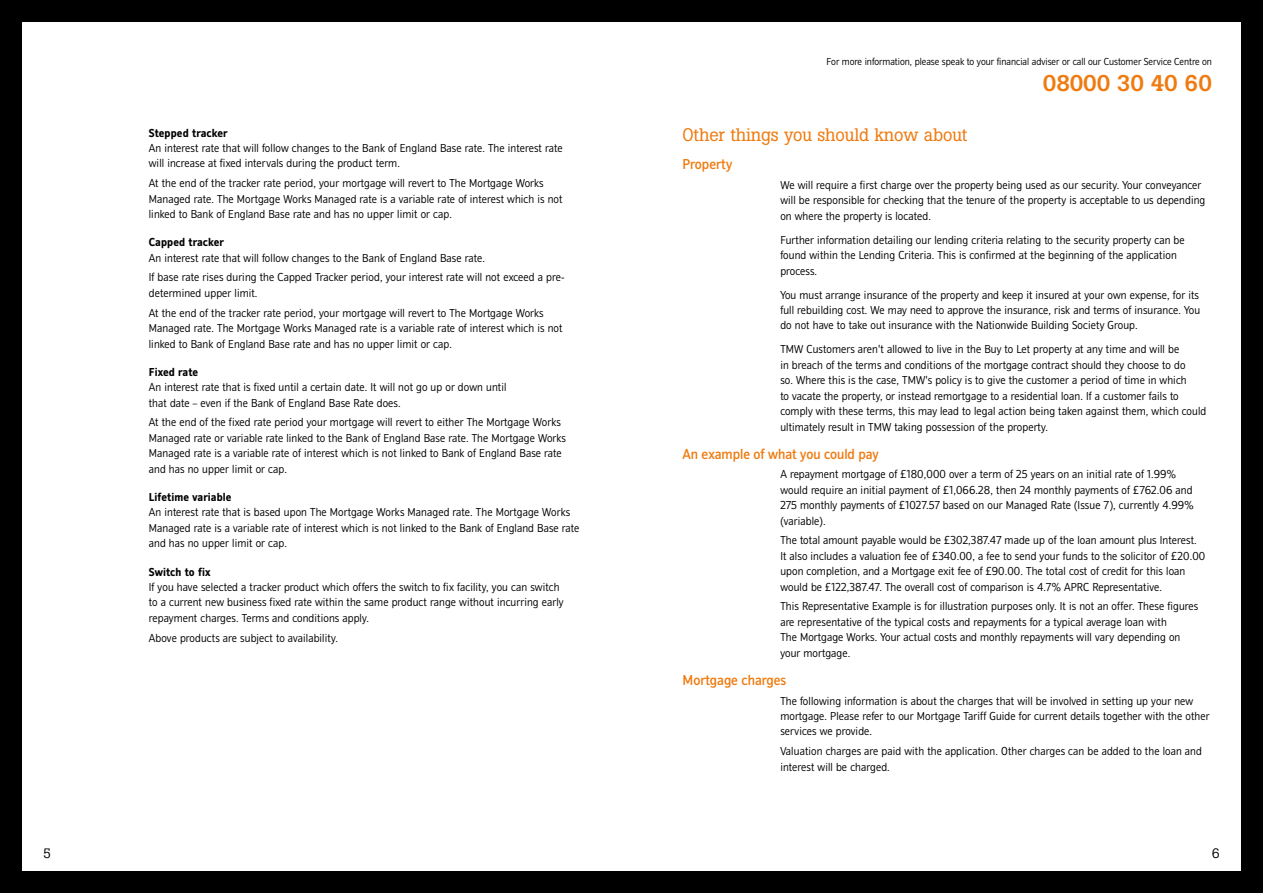
<style>
.page{position:relative;width:1263px;height:893px;background:#000}
.page>*{position:absolute;margin:0;border:0;box-sizing:border-box;transform-origin:0 0}
.t1{font:500 22.5px "Boton";letter-spacing:-.01em;color:#ef7b10}
.t2{font:18px "Boton";letter-spacing:-.01em;color:#ef7b10}
.t3{font:500 15px "NBS";color:#ef7b10}
.t4{font:13.5px "Boton";color:#000}
.t5{font:300 12px/15.5px "NBS";letter-spacing:.01em;color:#000}
.t6{font:700 12px "NBS";letter-spacing:.01em;color:#000}
.t7{font:300 10.5px "NBS";color:#000}
</style>
<div class="page">
<div style="left:21px;top:21px;width:1221px;height:851px;background:#fff"></div>
<p class="t6" style="left:149px;top:126px;width:80px">Stepped tracker</p>
<p class="t5" style="left:149px;top:141px;width:415px">An interest rate that will follow changes to the Bank of England Base rate. The interest rate will increase at fixed intervals during the product term.</p>
<p class="t5" style="left:149px;top:176px;width:415px">At the end of the tracker rate period, your mortgage will revert to The Mortgage Works<br>Managed rate. The Mortgage Works Managed rate is a variable rate of interest which is not linked to Bank of England Base rate and has no upper limit or cap.</p>
<p class="t6" style="left:149px;top:236px;width:77px">Capped tracker</p>
<p class="t5" style="left:149px;top:248px;width:417px;line-height:19.6px">An interest rate that will follow changes to the Bank of England Base rate.<br>If base rate rises during the Capped Tracker period, your interest rate will not exceed a pre-</p>
<p class="t5" style="left:149px;top:283px;width:396px;line-height:19.6px">determined upper limit.<br>At the end of the tracker rate period, your mortgage will revert to The Mortgage Works</p>
<p class="t5" style="left:149px;top:321px;width:415px">Managed rate. The Mortgage Works Managed rate is a variable rate of interest which is not linked to Bank of England Base rate and has no upper limit or cap.</p>
<p class="t6" style="left:149px;top:365px;width:51px">Fixed rate</p>
<p class="t5" style="left:149px;top:380px;width:359px">An interest rate that is fixed until a certain date. It will not go up or down until that date – even if the Bank of England Base Rate does.</p>
<p class="t5" style="left:149px;top:415px;width:419px">At the end of the fixed rate period your mortgage will revert to either The Mortgage Works Managed rate or variable rate linked to the Bank of England Base rate. The Mortgage Works Managed rate is a variable rate of interest which is not linked to Bank of England Base rate and has no upper limit or cap.</p>
<p class="t6" style="left:149px;top:490px;width:84px">Lifetime variable</p>
<p class="t5" style="left:149px;top:505px;width:432px">An interest rate that is based upon The Mortgage Works Managed rate. The Mortgage Works<br>Managed rate is a variable rate of interest which is not linked to the Bank of England Base rate and has no upper limit or cap.</p>
<p class="t6" style="left:149px;top:565px;width:63px">Switch to fix</p>
<p class="t5" style="left:149px;top:579px;width:416px">If you have selected a tracker product which offers the switch to fix facility, you can switch to a current new business fixed rate within the same product range without incurring early repayment charges. Terms and conditions apply.</p>
<p class="t5" style="left:149px;top:630px;width:191px">Above products are subject to availability.</p>
<p class="t7" style="left:827px;top:56px;width:387px">For more information, please speak to your financial adviser or call our Customer Service Centre on</p>
<h1 class="t1" style="left:1043px;top:70px;width:171px">08000 30 40 60</h1>
<h2 class="t2" style="left:682px;top:124px;width:287px">Other things you should know about</h2>
<p class="t3" style="left:682px;top:156px;width:51px">Property</p>
<p class="t5" style="left:780px;top:177px;width:426px">We will require a first charge over the property being used as our security. Your conveyancer will be responsible for checking that the tenure of the property is acceptable to us depending on where the property is located.</p>
<p class="t5" style="left:780px;top:232px;width:406px">Further information detailing our lending criteria relating to the security property can be found within the Lending Criteria. This is confirmed at the beginning of the application process.</p>
<p class="t5" style="left:780px;top:287px;width:421px;text-align:justify">You must arrange insurance of the property and keep it insured at your own expense, for its full rebuilding cost. We may need to approve the insurance, risk and terms of insurance. You do not have to take out insurance with the Nationwide Building Society Group.</p>
<p class="t5" style="left:780px;top:342px;width:427px">TMW Customers aren't allowed to live in the Buy to Let property at any time and will be<br>in breach of the terms and conditions of the mortgage contract should they choose to do<br>so. Where this is the case, TMW's policy is to give the customer a period of time in which<br>to vacate the property, or instead remortgage to a residential loan. If a customer fails to comply with these terms, this may lead to legal action being taken against them, which could ultimately result in TMW taking possession of the property.</p>
<p class="t3" style="left:682px;top:445px;width:198px">An example of what you could pay</p>
<p class="t5" style="left:780px;top:467px;width:415px">A repayment mortgage of £180,000 over a term of 25 years on an initial rate of 1.99% would require an initial payment of £1,066.28, then 24 monthly payments of £762.06 and 275 monthly payments of £1027.57 based on our Managed Rate (Issue 7), currently 4.99% (variable).</p>
<p class="t5" style="left:780px;top:533px;width:426px">The total amount payable would be £302,387.47 made up of the loan amount plus Interest.<br>It also includes a valuation fee of £340.00, a fee to send your funds to the solicitor of £20.00 upon completion, and a Mortgage exit fee of £90.00. The total cost of credit for this loan would be £122,387.47. The overall cost of comparison is 4.7% APRC Representative.</p>
<p class="t5" style="left:780px;top:599px;width:419px">This Representative Example is for illustration purposes only. It is not an offer. These figures are representative of the typical costs and repayments for a typical average loan with<br>The Mortgage Works. Your actual costs and monthly repayments will vary depending on your mortgage.</p>
<p class="t3" style="left:682px;top:672px;width:105px">Mortgage charges</p>
<p class="t5" style="left:780px;top:693px;width:431px">The following information is about the charges that will be involved in setting up your new mortgage. Please refer to our Mortgage Tariff Guide for current details together with the other services we provide.</p>
<p class="t5" style="left:780px;top:744px;width:423px">Valuation charges are paid with the application. Other charges can be added to the loan and interest will be charged.</p>
<p class="t4" style="left:43px;top:845px;width:9px">5</p>
<p class="t4" style="left:1212px;top:845px;width:9px">6</p>
</div>
